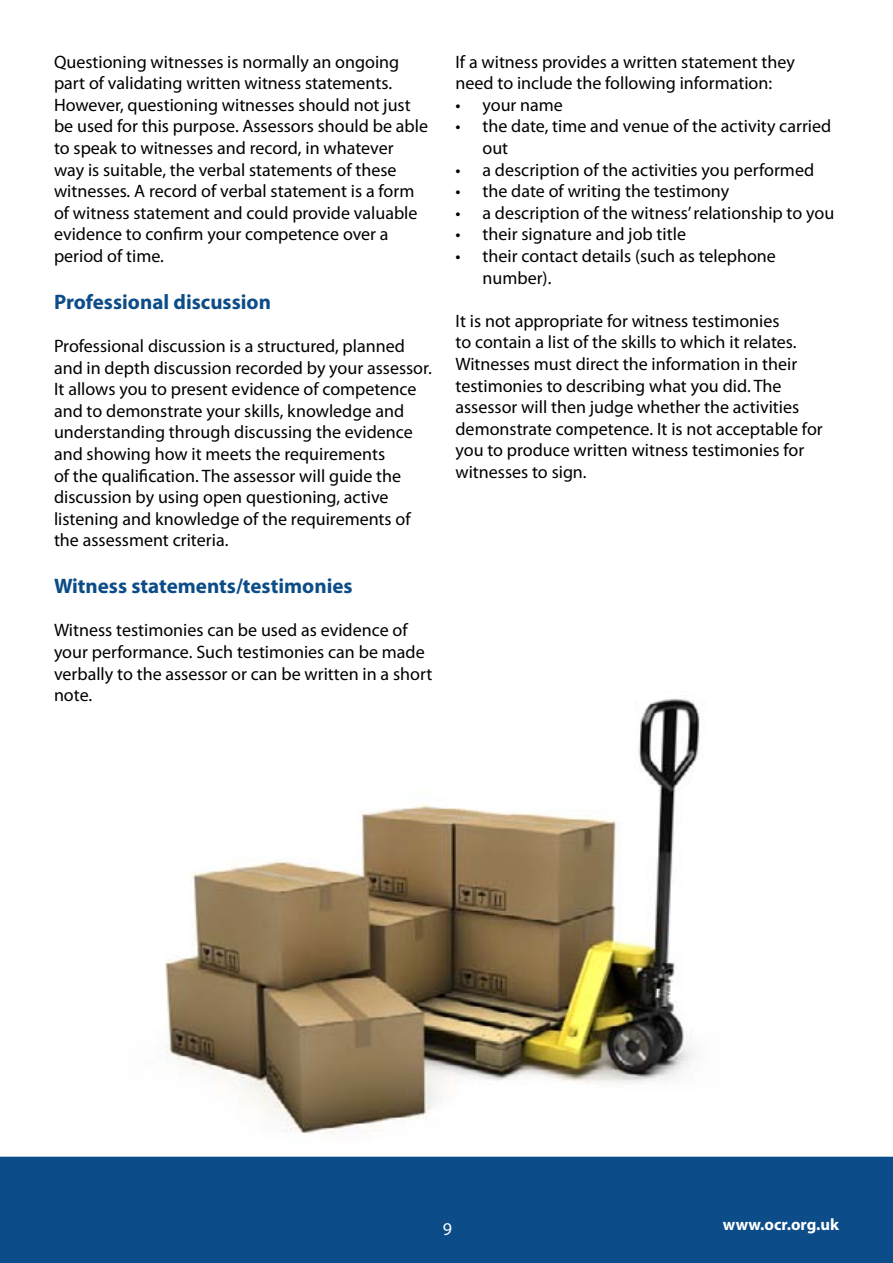
<style>
.page{position:relative;width:893px;height:1263px;background:#fff}
.page>*{position:absolute;margin:0;border:0;box-sizing:border-box;transform-origin:0 0}
.t1{font:700 21px "Myriad Pro";color:#0c4c88}
.t2{font:18px/21.6px "Myriad Pro";color:#000}
.t3{font:18px "Myriad Pro";color:#fff}
.t4{font:700 16.5px "Myriad Pro";color:#fff}
</style>
<div class="page">
<div style="left:0;top:1157px;width:893px;height:106px;background:#0c4c88"></div>
<img style="left:165px;top:698px;width:535px;height:435px">
<p class="t2" style="left:54px;top:50px;width:376px">Questioning witnesses is normally an ongoing part of validating written witness statements.<br>However, questioning witnesses should not just be used for this purpose. Assessors should be able to speak to witnesses and record, in whatever way is suitable, the verbal statements of these witnesses. A record of verbal statement is a form of witness statement and could provide valuable evidence to confirm your competence over a period of time.</p>
<p class="t1" style="left:54px;top:288px;width:218px">Professional discussion</p>
<p class="t2" style="left:54px;top:335px;width:379px">Professional discussion is a structured, planned and in depth discussion recorded by your assessor.<br>It allows you to present evidence of competence and to demonstrate your skills, knowledge and understanding through discussing the evidence and showing how it meets the requirements<br>of the qualification. The assessor will guide the discussion by using open questioning, active listening and knowledge of the requirements of the assessment criteria.</p>
<p class="t1" style="left:54px;top:572px;width:300px">Witness statements/testimonies</p>
<p class="t2" style="left:54px;top:619px;width:380px">Witness testimonies can be used as evidence of your performance. Such testimonies can be made verbally to the assessor or can be written in a short note.</p>
<p class="t2" style="left:455px;top:50px;width:341px">If a witness provides a written statement they need to include the following information:</p>
<p class="t2" style="left:455px;top:94px;width:109px">• your name</p>
<p class="t2" style="left:482px;top:115px;width:350px;text-indent:-27px">• the date, time and venue of the activity carried out</p>
<p class="t2" style="left:455px;top:158px;width:360px">• a description of the activities you performed</p>
<p class="t2" style="left:455px;top:180px;width:275px">• the date of writing the testimony</p>
<p class="t2" style="left:455px;top:202px;width:380px">• a description of the witness’ relationship to you</p>
<p class="t2" style="left:455px;top:223px;width:232px">• their signature and job title</p>
<p class="t2" style="left:482px;top:245px;width:295px;text-indent:-27px">• their contact details (such as telephone number).</p>
<p class="t2" style="left:455px;top:310px;width:369px">It is not appropriate for witness testimonies<br>to contain a list of the skills to which it relates.<br>Witnesses must direct the information in their testimonies to describing what you did. The assessor will then judge whether the activities demonstrate competence. It is not acceptable for you to produce written witness testimonies for witnesses to sign.</p>
<p class="t3" style="left:443px;top:1218px;width:11px">9</p>
<p class="t4" style="left:723px;top:1213px;width:118px">www.ocr.org.uk</p>
</div>
